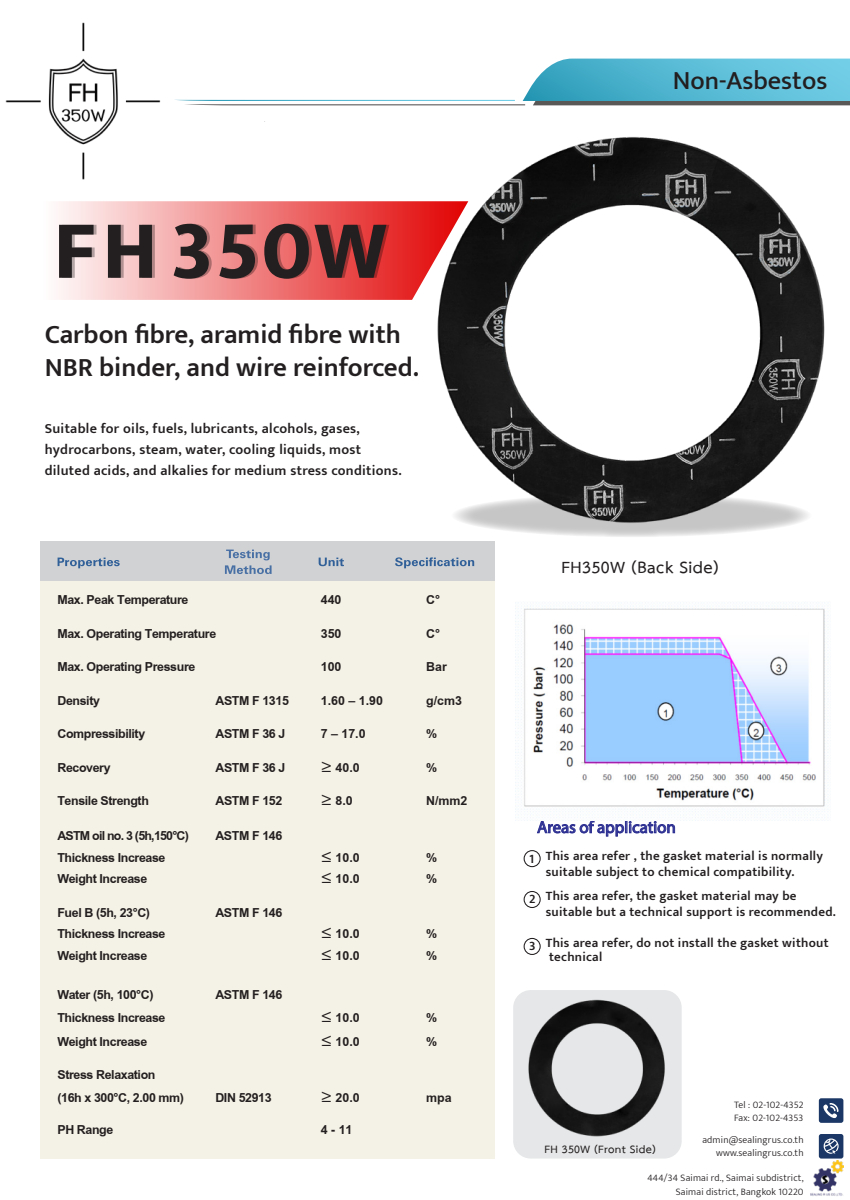
<style>
.page{position:relative;width:850px;height:1200px;background:#fff}
.page>*{position:absolute;margin:0;border:0;box-sizing:border-box;transform-origin:0 0}
.t1{font:800 84.1px "Mukta";letter-spacing:.02em;color:#231f20}
.t2{font:600 27px/32.4px "Mukta";color:#231f20}
.t3{font:500 26.3px "Mukta";color:#231f20}
.t4{font:700 23.7px "TH Sarabun PSK";letter-spacing:.02em;color:#231f20}
.t5{font:700 19px/23.5px "Browallia UPC";letter-spacing:-.02em;color:#231f20}
.t6{font:700 19px "Browallia UPC";letter-spacing:-.04em;color:#231f20}
.t7{font:16.8px "Myriad Pro";color:#2e3192}
.t8{font:700 15.6px "TH Sarabun PSK";letter-spacing:.02em;color:#231f20}
.t9{font:600 14.2px/21.1px "Mukta";letter-spacing:.02em;color:#231f20}
.t10{font:600 13px/16.5px "Mukta";letter-spacing:.02em;color:#231f20}
.t11{font:300 9.9px/13.6px "Mukta";letter-spacing:.02em;color:#231f20;text-align:right}
.s1{font-family:"Myriad Pro";font-weight:400}
</style>
<div class="page">
<svg style="left:175px;top:59px;width:675px;height:46px"></svg>
<svg style="left:59px;top:201px;width:367px;height:99px;background:#f18888"></svg>
<div style="left:40px;top:542px;width:454px;height:617px;background:#f4f2e6"></div>
<div style="left:40px;top:542px;width:454px;height:39px;background:#d0d2d3"></div>
<svg style="left:225px;top:550px;width:47px;height:24px"></svg>
<svg style="left:319px;top:558px;width:25px;height:8px"></svg>
<svg style="left:58px;top:558px;width:62px;height:10px"></svg>
<svg style="left:395px;top:557px;width:79px;height:11px"></svg>
<div style="left:819px;top:1134px;width:24px;height:25px;background:#1b3765;border-radius:2px"></div>
<svg style="left:824px;top:1139px;width:15px;height:15px"></svg>
<div style="left:819px;top:1098px;width:24px;height:25px;background:#1b3765;border-radius:2px"></div>
<svg style="left:823px;top:1103px;width:16px;height:16px"></svg>
<img style="left:810px;top:1160px;width:34px;height:36px">
<div style="left:524px;top:850px;width:17px;height:17px;border:1px solid #231f20;border-radius:50%"></div>
<div style="left:524px;top:891px;width:17px;height:17px;border:1px solid #231f20;border-radius:50%"></div>
<div style="left:524px;top:938px;width:17px;height:17px;border:1px solid #231f20;border-radius:50%"></div>
<svg style="left:515px;top:719px;width:160px;height:118px"></svg>
<svg style="left:451px;top:493px;width:362px;height:44px"></svg>
<img style="left:5px;top:22px;width:156px;height:158px">
<img style="left:516px;top:602px;width:312px;height:219px">
<div style="left:513px;top:990px;width:169px;height:169px;background:#e6e7e8;border-radius:18px"></div>
<img style="left:513px;top:990px;width:169px;height:158px">
<img style="left:426px;top:137px;width:399px;height:397px">
<h1 class="t1" style="left:54px;top:200px;width:336px">FH350W</h1>
<h2 class="t2" style="left:45px;top:318px;width:376px">Carbon fibre, aramid fibre with<br>NBR binder, and wire reinforced.</h2>
<p class="t9" style="left:45px;top:418px;width:358px">Suitable for oils, fuels, lubricants, alcohols, gases, hydrocarbons, steam, water, cooling liquids, most diluted acids, and alkalies for medium stress conditions.</p>
<p class="t5" style="left:57px;top:588px;width:133px">Max. Peak Temperature</p>
<p class="t5" style="left:321px;top:588px;width:22px">440</p>
<p class="t5" style="left:426px;top:588px;width:15px">C°</p>
<p class="t5" style="left:57px;top:622px;width:160px">Max. Operating Temperature</p>
<p class="t5" style="left:321px;top:622px;width:22px">350</p>
<p class="t5" style="left:426px;top:622px;width:15px">C°</p>
<p class="t5" style="left:57px;top:655px;width:139px">Max. Operating Pressure</p>
<p class="t5" style="left:321px;top:655px;width:22px">100</p>
<p class="t5" style="left:426px;top:655px;width:22px">Bar</p>
<p class="t5" style="left:57px;top:689px;width:44px">Density</p>
<p class="t5" style="left:215px;top:689px;width:75px">ASTM F 1315</p>
<p class="t5" style="left:321px;top:689px;width:64px">1.60 – 1.90</p>
<p class="t5" style="left:426px;top:689px;width:37px">g/cm3</p>
<p class="t5" style="left:57px;top:722px;width:89px">Compressibility</p>
<p class="t5" style="left:215px;top:722px;width:72px">ASTM F 36 J</p>
<p class="t5" style="left:321px;top:722px;width:46px">7 – 17.0</p>
<p class="t5" style="left:426px;top:722px;width:13px">%</p>
<p class="t5" style="left:57px;top:756px;width:55px">Recovery</p>
<p class="t5" style="left:215px;top:756px;width:72px">ASTM F 36 J</p>
<p class="t5" style="left:321px;top:756px;width:40px"><span class="s1">≥</span> 40.0</p>
<p class="t5" style="left:426px;top:756px;width:13px">%</p>
<p class="t5" style="left:57px;top:789px;width:93px">Tensile Strength</p>
<p class="t5" style="left:215px;top:789px;width:68px">ASTM F 152</p>
<p class="t5" style="left:321px;top:789px;width:34px"><span class="s1">≥</span> 8.0</p>
<p class="t5" style="left:426px;top:789px;width:43px">N/mm2</p>
<p class="t6" style="left:57px;top:824px;width:133px">ASTM oil no. 3 (5h,150°C)</p>
<p class="t5" style="left:215px;top:825px;width:68px">ASTM F 146</p>
<p class="t5" style="left:57px;top:846px;width:110px">Thickness Increase</p>
<p class="t5" style="left:321px;top:846px;width:40px"><span class="s1">≤</span> 10.0</p>
<p class="t5" style="left:426px;top:846px;width:13px">%</p>
<p class="t5" style="left:57px;top:867px;width:91px">Weight Increase</p>
<p class="t5" style="left:321px;top:867px;width:40px"><span class="s1">≤</span> 10.0</p>
<p class="t5" style="left:426px;top:867px;width:13px">%</p>
<p class="t5" style="left:57px;top:901px;width:94px">Fuel B (5h, 23°C)</p>
<p class="t5" style="left:215px;top:901px;width:68px">ASTM F 146</p>
<p class="t5" style="left:57px;top:922px;width:110px">Thickness Increase</p>
<p class="t5" style="left:321px;top:922px;width:40px"><span class="s1">≤</span> 10.0</p>
<p class="t5" style="left:426px;top:922px;width:13px">%</p>
<p class="t5" style="left:57px;top:944px;width:91px">Weight Increase</p>
<p class="t5" style="left:321px;top:944px;width:40px"><span class="s1">≤</span> 10.0</p>
<p class="t5" style="left:426px;top:944px;width:13px">%</p>
<p class="t5" style="left:57px;top:983px;width:98px">Water (5h, 100°C)</p>
<p class="t5" style="left:215px;top:983px;width:68px">ASTM F 146</p>
<p class="t5" style="left:57px;top:1006px;width:110px">Thickness Increase</p>
<p class="t5" style="left:321px;top:1006px;width:40px"><span class="s1">≤</span> 10.0</p>
<p class="t5" style="left:426px;top:1006px;width:13px">%</p>
<p class="t5" style="left:57px;top:1030px;width:91px">Weight Increase</p>
<p class="t5" style="left:321px;top:1030px;width:40px"><span class="s1">≤</span> 10.0</p>
<p class="t5" style="left:426px;top:1030px;width:13px">%</p>
<p class="t5" style="left:57px;top:1063px;width:128px">Stress Relaxation (16h x 300°C, 2.00 mm)</p>
<p class="t5" style="left:215px;top:1087px;width:58px">DIN 52913</p>
<p class="t5" style="left:321px;top:1087px;width:40px"><span class="s1">≥</span> 20.0</p>
<p class="t5" style="left:426px;top:1087px;width:27px">mpa</p>
<p class="t5" style="left:57px;top:1118px;width:57px">PH Range</p>
<p class="t5" style="left:321px;top:1118px;width:33px">4 - 11</p>
<h3 class="t3" style="left:673px;top:65px;width:156px">Non-Asbestos</h3>
<p class="t4" style="left:562px;top:553px;width:159px">FH350W (Back Side)</p>
<p class="t7" style="left:537px;top:817px;width:140px">Areas of application</p>
<p class="t10" style="left:529px;top:850px;width:7px">1</p>
<p class="t10" style="left:529px;top:891px;width:8px">2</p>
<p class="t10" style="left:529px;top:938px;width:8px">3</p>
<p class="t10" style="left:546px;top:847px;width:279px">This area refer , the gasket material is normally suitable subject to chemical compatibility.</p>
<p class="t10" style="left:546px;top:888px;width:292px;line-height:15.9px">This area refer, the gasket material may be suitable but a technical support is recommended.</p>
<p class="t10" style="left:546px;top:935px;width:284px;line-height:14.5px">This area refer, do not install the gasket without technical</p>
<p class="t11" style="left:734px;top:1097px;width:71px;text-align:left">Tel : 02-102-4352<br>Fax: 02-102-4353</p>
<p class="t11" style="left:702px;top:1132px;width:103px">admin@sealingrus.co.th www.sealingrus.co.th</p>
<p class="t11" style="left:647px;top:1171px;width:158px">444/34 Saimai rd., Saimai subdistrict,<br>Saimai district, Bangkok 10220</p>
<p class="t8" style="left:544px;top:1140px;width:113px">FH 350W (Front Side)</p>
</div>
